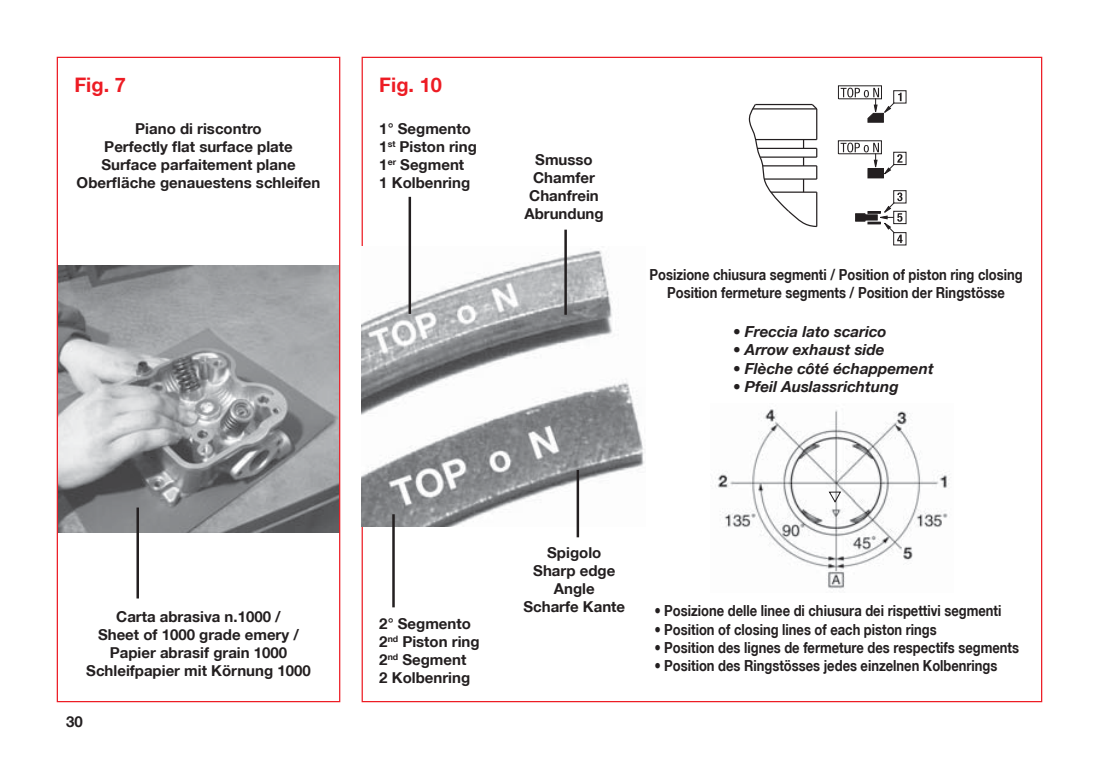
<style>
.page{position:relative;width:1099px;height:759px;background:#fff}
.page>*{position:absolute;margin:0;border:0;box-sizing:border-box;transform-origin:0 0}
.t1{font:700 20px "Helvetica Neue LT";color:#ed1c24}
.t2{font:700 15.25px/18.2px "Helvetica Neue LT";color:#231f20;text-align:center;scale:.85 1}
.t3{font:italic 700 15.25px "Helvetica Neue LT";color:#231f20}
.t4{font:700 15px/18px "Helvetica Neue LT";color:#231f20;text-align:center}
</style>
<div class="page">
<img style="left:59px;top:266px;width:279px;height:266px">
<div style="left:57px;top:57px;width:283px;height:645px;border:1px solid #ed1c24"></div>
<hr style="left:136px;top:507px;width:3px;height:91px;background:#231f20">
<img style="left:361px;top:246px;width:284px;height:280px">
<hr style="left:564px;top:229px;width:3px;height:85px;background:#231f20">
<hr style="left:576px;top:469px;width:3px;height:68px;background:#231f20">
<hr style="left:392px;top:514px;width:3px;height:93px;background:#231f20">
<hr style="left:408px;top:197px;width:3px;height:117px;background:#231f20">
<img style="left:715px;top:409px;width:235px;height:180px">
<svg style="left:748px;top:103px;width:70px;height:125px"></svg>
<div style="left:867px;top:168px;width:16px;height:10px;border:1px solid #231f20"></div>
<svg style="left:855px;top:190px;width:51px;height:55px"></svg>
<svg style="left:828px;top:491px;width:13px;height:12px"></svg>
<svg style="left:840px;top:88px;width:66px;height:35px"></svg>
<svg style="left:840px;top:143px;width:66px;height:33px"></svg>
<h1 class="t1" style="left:74px;top:78px;width:53px">Fig. 7</h1>
<p class="t4" style="left:77px;top:121px;width:245px">Piano di riscontro<br>Perfectly flat surface plate<br>Surface parfaitement plane<br>Oberfläche genauestens schleifen</p>
<h1 class="t1" style="left:379px;top:78px;width:64px">Fig. 10</h1>
<p class="t4" style="left:379px;top:121px;width:99px;text-align:left">1° Segmento<br>1<sup>st</sup> Piston ring<br>1<sup>er</sup> Segment<br>1 Kolbenring</p>
<p class="t4" style="left:524px;top:151px;width:81px">Smusso<br>Chamfer<br>Chanfrein<br>Abrundung</p>
<p class="t2" style="left:649px;top:265px;width:440px">Posizione chiusura segmenti / Position of piston ring closing<br>Position fermeture segments / Position der Ringstösse</p>
<p class="t3" style="left:733px;top:326px;width:155px">• Freccia lato scarico</p>
<p class="t3" style="left:733px;top:344px;width:153px">• Arrow exhaust side</p>
<p class="t3" style="left:733px;top:362px;width:202px">• Flèche côté échappement</p>
<p class="t3" style="left:733px;top:381px;width:167px">• Pfeil Auslassrichtung</p>
<p class="t4" style="left:86px;top:609px;width:226px">Carta abrasiva n.1000 /<br>Sheet of 1000 grade emery /<br>Papier abrasif grain 1000<br>Schleifpapier mit Körnung 1000</p>
<p class="t4" style="left:66px;top:714px;width:18px">30</p>
<p class="t4" style="left:379px;top:616px;width:102px;text-align:left">2° Segmento<br>2<sup>nd</sup> Piston ring<br>2<sup>nd</sup> Segment<br>2 Kolbenring</p>
<p class="t4" style="left:523px;top:545px;width:103px">Spigolo<br>Sharp edge<br>Angle<br>Scharfe Kante</p>
<p class="t2" style="left:654px;top:601px;width:409px">• Posizione delle linee di chiusura dei rispettivi segmenti</p>
<p class="t2" style="left:654px;top:619px;width:333px">• Position of closing lines of each piston rings</p>
<p class="t2" style="left:654px;top:637px;width:430px">• Position des lignes de fermeture des respectifs segments</p>
<p class="t2" style="left:654px;top:656px;width:405px">• Position des Ringstösses jedes einzelnen Kolbenrings</p>
</div>
